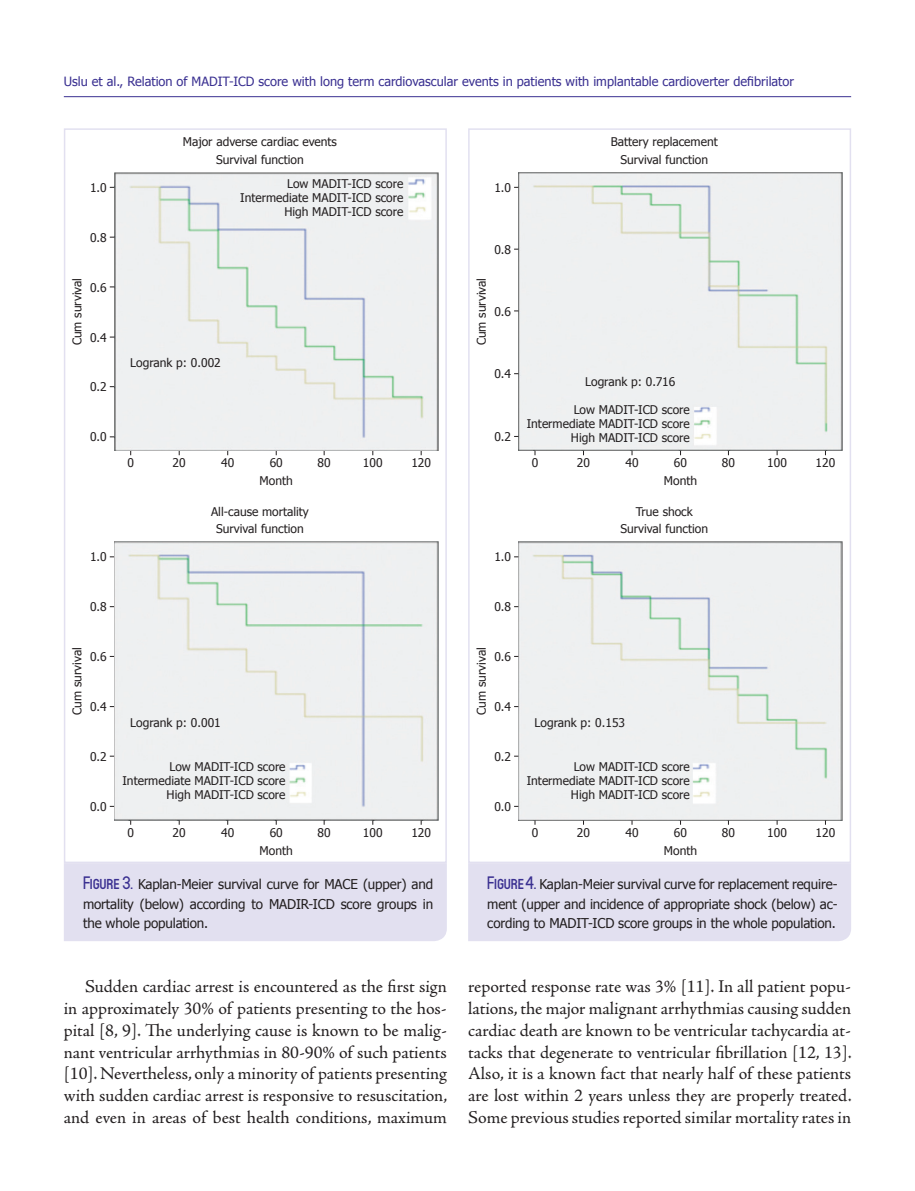
<style>
.page{position:relative;width:915px;height:1191px;background:#fff}
.page>*{position:absolute;margin:0;border:0;box-sizing:border-box;transform-origin:0 0}
.t1{font:18px/21.8px "Adobe Jenson Pro";letter-spacing:-.005em;color:#231f20;text-align:justify}
.t2{font:13.5px/19.5px "Tahoma";letter-spacing:-.01em;color:#231f20;text-align:justify}
.t3{font:12.75px "Tahoma";color:#3a3091}
.t4{font:12px "Tahoma";color:#231f20}
.s1{font-family:"Circula";font-weight:500;font-size:18px;color:#3a3091}
</style>
<div class="page">
<hr style="left:64px;top:96px;width:786px;height:1px;background:#3a3091">
<div style="left:64px;top:128px;width:382px;height:735px;border:2px solid #e2e0f0"></div>
<img style="left:114px;top:172px;width:324px;height:279px">
<img style="left:114px;top:542px;width:324px;height:278px">
<div style="left:64px;top:863px;width:382px;height:78px;background:#e2e0f0"></div>
<div style="left:468px;top:128px;width:382px;height:735px;border:2px solid #e2e0f0"></div>
<img style="left:518px;top:172px;width:324px;height:279px">
<img style="left:518px;top:542px;width:324px;height:278px">
<div style="left:468px;top:863px;width:382px;height:78px;background:#e2e0f0"></div>
<p class="t3" style="left:64px;top:73px;width:731px">Uslu et al., Relation of MADIT-ICD score with long term cardiovascular events in patients with implantable cardioverter defibrilator</p>
<p class="t4" style="left:183px;top:134px;width:156px">Major adverse cardiac events</p>
<p class="t4" style="left:610px;top:134px;width:108px">Battery replacement</p>
<p class="t4" style="left:216px;top:151px;width:89px">Survival function</p>
<p class="t4" style="left:620px;top:151px;width:89px">Survival function</p>
<p class="t4" style="left:90px;top:179px;width:18px">1.0</p>
<p class="t4" style="left:287px;top:176px;width:118px">Low MADIT-ICD score</p>
<p class="t4" style="left:240px;top:189px;width:164px">Intermediate MADIT-ICD score</p>
<p class="t4" style="left:494px;top:179px;width:18px">1.0</p>
<p class="t4" style="left:284px;top:204px;width:120px">High MADIT-ICD score</p>
<p class="t4" style="left:90px;top:229px;width:18px">0.8</p>
<p class="t4" style="left:494px;top:241px;width:18px">0.8</p>
<p class="t4" style="left:69px;top:345px;width:69px;rotate:-90deg">Cum survival</p>
<p class="t4" style="left:90px;top:279px;width:18px">0.6</p>
<p class="t4" style="left:90px;top:329px;width:18px">0.4</p>
<p class="t4" style="left:473px;top:345px;width:69px;rotate:-90deg">Cum survival</p>
<p class="t4" style="left:494px;top:303px;width:18px">0.6</p>
<p class="t4" style="left:90px;top:379px;width:18px">0.2</p>
<p class="t4" style="left:130px;top:354px;width:92px">Logrank p: 0.002</p>
<p class="t4" style="left:494px;top:366px;width:18px">0.4</p>
<p class="t4" style="left:585px;top:374px;width:92px">Logrank p: 0.716</p>
<p class="t4" style="left:573px;top:402px;width:118px">Low MADIT-ICD score</p>
<p class="t4" style="left:526px;top:415px;width:164px">Intermediate MADIT-ICD score</p>
<p class="t4" style="left:90px;top:429px;width:18px">0.0</p>
<p class="t4" style="left:494px;top:428px;width:18px">0.2</p>
<p class="t4" style="left:570px;top:430px;width:120px">High MADIT-ICD score</p>
<p class="t4" style="left:127px;top:455px;width:8px">0</p>
<p class="t4" style="left:173px;top:455px;width:15px">20</p>
<p class="t4" style="left:221px;top:455px;width:15px">40</p>
<p class="t4" style="left:269px;top:455px;width:15px">60</p>
<p class="t4" style="left:317px;top:455px;width:15px">80</p>
<p class="t4" style="left:363px;top:455px;width:21px">100</p>
<p class="t4" style="left:411px;top:455px;width:21px">120</p>
<p class="t4" style="left:531px;top:455px;width:8px">0</p>
<p class="t4" style="left:576px;top:455px;width:15px">20</p>
<p class="t4" style="left:625px;top:455px;width:15px">40</p>
<p class="t4" style="left:673px;top:455px;width:15px">60</p>
<p class="t4" style="left:721px;top:455px;width:15px">80</p>
<p class="t4" style="left:767px;top:455px;width:21px">100</p>
<p class="t4" style="left:815px;top:455px;width:21px">120</p>
<p class="t4" style="left:259px;top:473px;width:35px">Month</p>
<p class="t4" style="left:663px;top:473px;width:35px">Month</p>
<p class="t4" style="left:211px;top:503px;width:99px">All-cause mortality</p>
<p class="t4" style="left:635px;top:503px;width:59px">True shock</p>
<p class="t4" style="left:216px;top:521px;width:89px">Survival function</p>
<p class="t4" style="left:620px;top:521px;width:89px">Survival function</p>
<p class="t4" style="left:90px;top:549px;width:18px">1.0</p>
<p class="t4" style="left:494px;top:549px;width:18px">1.0</p>
<p class="t4" style="left:90px;top:599px;width:18px">0.8</p>
<p class="t4" style="left:494px;top:599px;width:18px">0.8</p>
<p class="t4" style="left:69px;top:715px;width:69px;rotate:-90deg">Cum survival</p>
<p class="t4" style="left:90px;top:648px;width:18px">0.6</p>
<p class="t4" style="left:90px;top:699px;width:18px">0.4</p>
<p class="t4" style="left:473px;top:715px;width:69px;rotate:-90deg">Cum survival</p>
<p class="t4" style="left:494px;top:648px;width:18px">0.6</p>
<p class="t4" style="left:494px;top:699px;width:18px">0.4</p>
<p class="t4" style="left:130px;top:715px;width:92px">Logrank p: 0.001</p>
<p class="t4" style="left:534px;top:715px;width:92px">Logrank p: 0.153</p>
<p class="t4" style="left:90px;top:748px;width:18px">0.2</p>
<p class="t4" style="left:169px;top:759px;width:118px">Low MADIT-ICD score</p>
<p class="t4" style="left:494px;top:748px;width:18px">0.2</p>
<p class="t4" style="left:573px;top:759px;width:118px">Low MADIT-ICD score</p>
<p class="t4" style="left:122px;top:772px;width:164px">Intermediate MADIT-ICD score</p>
<p class="t4" style="left:526px;top:772px;width:164px">Intermediate MADIT-ICD score</p>
<p class="t4" style="left:90px;top:798px;width:18px">0.0</p>
<p class="t4" style="left:166px;top:787px;width:120px">High MADIT-ICD score</p>
<p class="t4" style="left:494px;top:798px;width:18px">0.0</p>
<p class="t4" style="left:570px;top:787px;width:120px">High MADIT-ICD score</p>
<p class="t4" style="left:127px;top:824px;width:8px">0</p>
<p class="t4" style="left:173px;top:824px;width:15px">20</p>
<p class="t4" style="left:221px;top:824px;width:15px">40</p>
<p class="t4" style="left:269px;top:824px;width:15px">60</p>
<p class="t4" style="left:317px;top:824px;width:15px">80</p>
<p class="t4" style="left:363px;top:824px;width:21px">100</p>
<p class="t4" style="left:411px;top:824px;width:21px">120</p>
<p class="t4" style="left:531px;top:824px;width:8px">0</p>
<p class="t4" style="left:576px;top:824px;width:15px">20</p>
<p class="t4" style="left:625px;top:824px;width:15px">40</p>
<p class="t4" style="left:673px;top:824px;width:15px">60</p>
<p class="t4" style="left:721px;top:824px;width:15px">80</p>
<p class="t4" style="left:767px;top:824px;width:21px">100</p>
<p class="t4" style="left:815px;top:824px;width:21px">120</p>
<p class="t4" style="left:259px;top:842px;width:35px">Month</p>
<p class="t4" style="left:663px;top:842px;width:35px">Month</p>
<p class="t2" style="left:83px;top:874px;width:351px"><span class="s1">Figure 3.</span> Kaplan-Meier survival curve for MACE (upper) and mortality (below) according to MADIR-ICD score groups in the whole population.</p>
<p class="t2" style="left:487px;top:874px;width:351px"><span class="s1">Figure 4.</span> Kaplan-Meier survival curve for replacement require&shy;ment (upper and incidence of appropriate shock (below) ac&shy;cording to MADIT-ICD score groups in the whole population.</p>
<p class="t1" style="left:64px;top:976px;width:385px;text-indent:21px">Sudden cardiac arrest is encountered as the first sign in approximately 30% of patients presenting to the hos&shy;pital [8, 9]. The underlying cause is known to be malig&shy;nant ventricular arrhythmias in 80-90% of such patients [10]. Nevertheless, only a minority of patients presenting with sudden cardiac arrest is responsive to resuscitation, and even in areas of best health conditions, maximum</p>
<p class="t1" style="left:468px;top:976px;width:385px">reported response rate was 3% [11]. In all patient popu&shy;lations, the major malignant arrhythmias causing sudden cardiac death are known to be ventricular tachycardia at&shy;tacks that degenerate to ventricular fibrillation [12, 13].<br>Also, it is a known fact that nearly half of these patients are lost within 2 years unless they are properly treated.<br>Some previous studies reported similar mortality rates in</p>
</div>
